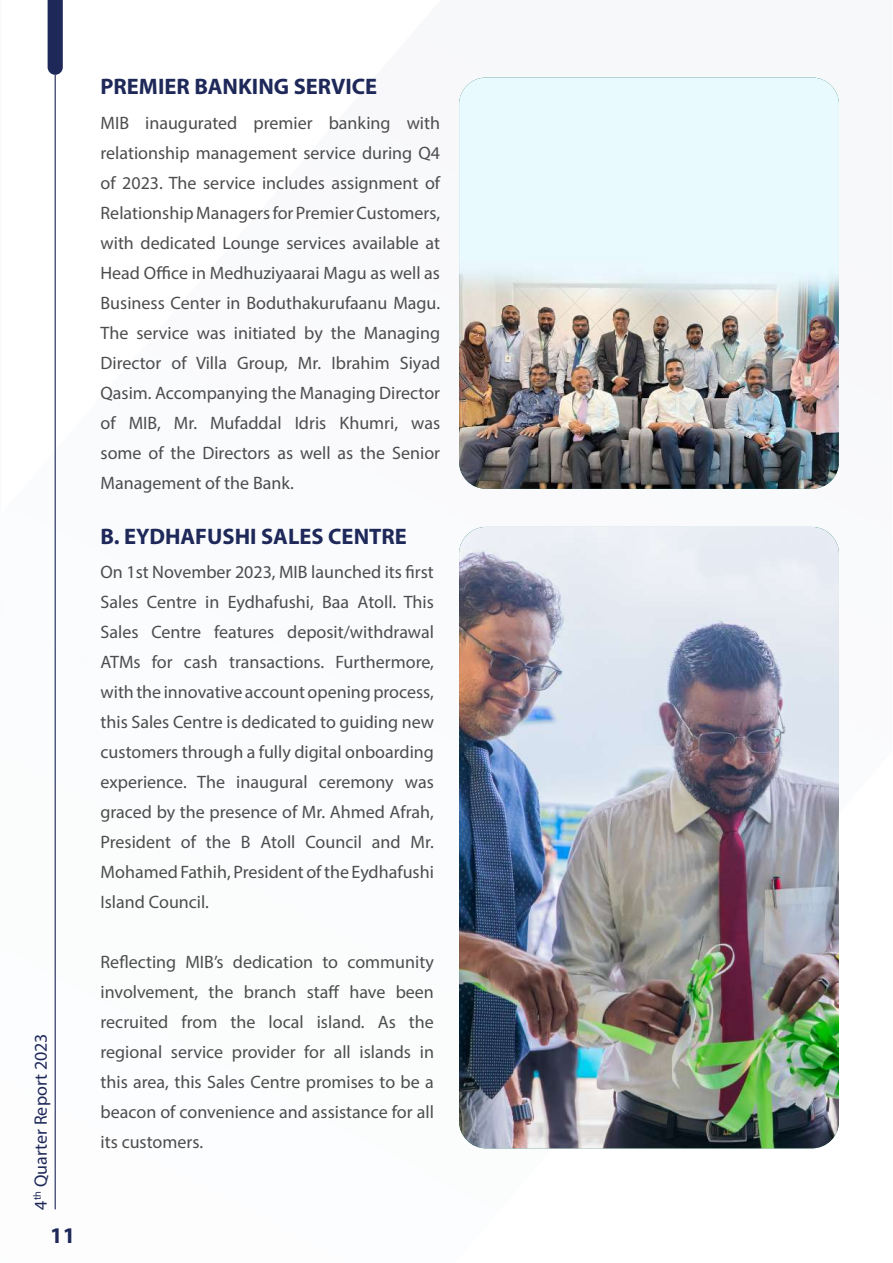
<style>
.page{position:relative;width:893px;height:1263px;background:#fff}
.page>*{position:absolute;margin:0;border:0;box-sizing:border-box;transform-origin:0 0}
.t1{font:700 22.5px "Myriad Pro";color:#1e2859}
.t2{font:22.5px "Myriad Variable Concept";color:#1e2859}
.t3{font:18px/30px "Myriad Pro";color:#4d4d4d;text-align:justify}
.t4{font:18px "Myriad Variable Concept";color:#1e2859}
</style>
<div class="page">
<img style="left:459px;top:77px;width:380px;height:412px">
<img style="left:459px;top:527px;width:380px;height:621px">
<svg style="left:48px;top:0;width:15px;height:75px"></svg>
<hr style="left:55px;top:75px;width:1px;height:1134px;background:#1e2859">
<p class="t4" style="left:30px;top:1209px;width:178px;rotate:-90deg">4<sup>th</sup> Quarter Report 2023</p>
<p class="t2" style="left:50px;top:1223px;width:26px">11</p>
<p class="t1" style="left:101px;top:72px;width:278px">PREMIER BANKING SERVICE</p>
<p class="t3" style="left:101px;top:107px;width:341px">MIB inaugurated premier banking with relationship management service during Q4 of 2023. The service includes assignment of Relationship Managers for Premier Customers, with dedicated Lounge services available at Head Office in Medhuziyaarai Magu as well as Business Center in Boduthakurufaanu Magu.<br>The service was initiated by the Managing Director of Villa Group, Mr. Ibrahim Siyad Qasim. Accompanying the Managing Director of MIB, Mr. Mufaddal Idris Khumri, was some of the Directors as well as the Senior Management of the Bank.</p>
<p class="t1" style="left:101px;top:521px;width:308px">B. EYDHAFUSHI SALES CENTRE</p>
<p class="t3" style="left:101px;top:557px;width:335px">On 1st November 2023, MIB launched its first Sales Centre in Eydhafushi, Baa Atoll. This Sales Centre features deposit/withdrawal ATMs for cash transactions. Furthermore, with the innovative account opening process, this Sales Centre is dedicated to guiding new customers through a fully digital onboarding experience. The inaugural ceremony was graced by the presence of Mr. Ahmed Afrah, President of the B Atoll Council and Mr.<br>Mohamed Fathih, President of the Eydhafushi Island Council.</p>
<p class="t3" style="left:101px;top:947px;width:335px">Reflecting MIB’s dedication to community involvement, the branch staff have been recruited from the local island. As the regional service provider for all islands in this area, this Sales Centre promises to be a beacon of convenience and assistance for all its customers.</p>
</div>
